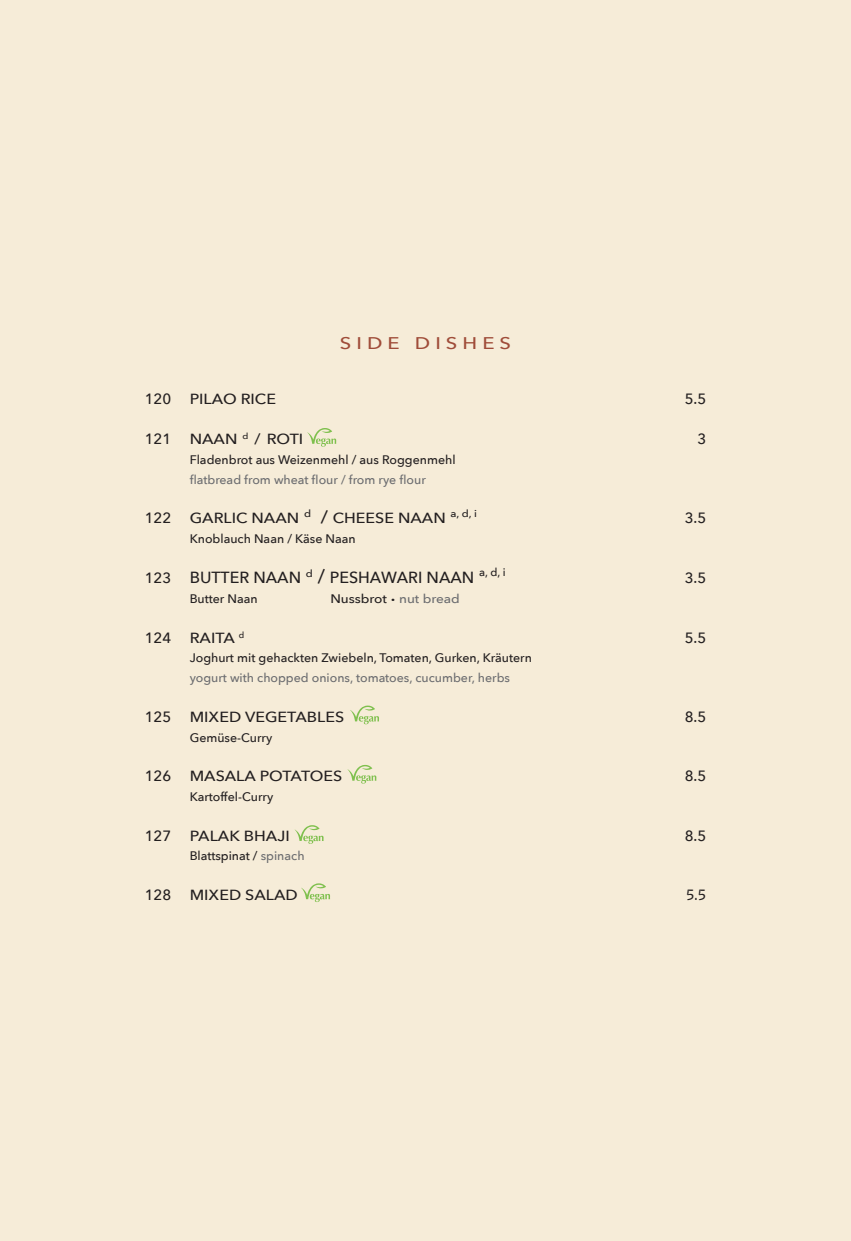
<style>
.page{position:relative;width:851px;height:1241px;background:#fff}
.page>*{position:absolute;margin:0;border:0;box-sizing:border-box;transform-origin:0 0}
.t1{font:500 16.88px "Avenir Next";color:#9f4c39;scale:1.2 1}
.t2{font:500 16.12px "Avenir Next";color:#231f20}
.t3{font:500 14.88px "Avenir Next";color:#231f20}
.t4{font:14.88px "Trench Sans";color:#231f20}
.t5{font:500 14.62px "Avenir Next";color:#231f20;scale:1.1 1}
.t6{font:500 12.38px/19.8px "Avenir Next";color:#231f20}
.t7{font:500 12.38px "Avenir Next";color:#6c6d70}
.t8{font:500 12.38px "Avenir Next";color:#231f20;scale:1.1 1}
.s1{font-size:14.88px}
.s2{font-size:17.38px}
.s3{font-size:19px}
.s4{font-size:16.88px}
.s5{color:#6c6d70}
</style>
<div class="page">
<div style="left:0;top:0;width:850px;height:1240px;background:#f6ecd8"></div>
<svg style="left:301px;top:883px;width:29px;height:18px"></svg>
<svg style="left:307px;top:428px;width:29px;height:18px"></svg>
<svg style="left:350px;top:705px;width:29px;height:19px"></svg>
<svg style="left:347px;top:764px;width:29px;height:19px"></svg>
<svg style="left:294px;top:825px;width:29px;height:18px"></svg>
<p class="t1" style="left:340px;top:328px;width:144px">S I D E D I S H E S</p>
<p class="t5" style="left:145px;top:387px;width:121px"><span class="s1">120</span> PILAO RICE</p>
<p class="t3" style="left:684px;top:386px;width:23px">5.5</p>
<p class="t5" style="left:145px;top:426px;width:146px"><span class="s1">121</span> NAAN <sup>d</sup> / ROTI</p>
<p class="t3" style="left:697px;top:426px;width:10px">3</p>
<p class="t6" style="left:190px;top:449px;width:267px">Fladenbrot aus Weizenmehl / aus Roggenmehl</p>
<p class="t7" style="left:190px;top:468px;width:238px">flatbread from wheat flour / from rye flour</p>
<p class="t5" style="left:145px;top:505px;width:304px"><span class="s1">122</span> GARLIC NAAN <sup>d</sup> <span class="s2">/</span> CHEESE NAAN <sup>a,</sup> <sup>d,</sup> <sup>i</sup></p>
<p class="t3" style="left:684px;top:505px;width:23px">3.5</p>
<p class="t6" style="left:190px;top:528px;width:167px">Knoblauch Naan / Käse Naan</p>
<p class="t2" style="left:145px;top:563px;width:362px"><span class="s1">123</span> BUTTER NAAN <sup>d</sup> <span class="s3">/</span> PESHAWARI NAAN <sup>a,</sup> <sup>d,</sup> <sup>i</sup></p>
<p class="t3" style="left:684px;top:564px;width:23px">3.5</p>
<p class="t6" style="left:190px;top:588px;width:69px">Butter Naan</p>
<p class="t8" style="left:330px;top:588px;width:119px">Nussbrot <span class="s4">·</span> <span class="s5">nut bread</span></p>
<p class="t5" style="left:145px;top:625px;width:92px"><span class="s1">124</span> RAITA <sup>d</sup></p>
<p class="t3" style="left:684px;top:624px;width:23px">5.5</p>
<p class="t6" style="left:190px;top:647px;width:344px">Joghurt mit gehackten Zwiebeln, Tomaten, Gurken, Kräutern <span class="s5">yogurt with chopped onions, tomatoes, cucumber, herbs</span></p>
<p class="t5" style="left:145px;top:704px;width:183px"><span class="s1">125</span> MIXED VEGETABLES</p>
<p class="t3" style="left:684px;top:703px;width:23px">8.5</p>
<p class="t6" style="left:190px;top:727px;width:84px">Gemüse-Curry</p>
<p class="t5" style="left:145px;top:763px;width:181px"><span class="s1">126</span> MASALA POTATOES</p>
<p class="t3" style="left:684px;top:763px;width:23px">8.5</p>
<p class="t6" style="left:190px;top:786px;width:85px">Kartoffel-Curry</p>
<p class="t5" style="left:145px;top:823px;width:133px"><span class="s1">127</span> PALAK BHAJI</p>
<p class="t3" style="left:684px;top:822px;width:23px">8.5</p>
<p class="t6" style="left:190px;top:845px;width:116px">Blattspinat / <span class="s5">spinach</span></p>
<p class="t5" style="left:145px;top:882px;width:141px"><span class="s1">128</span> MIXED SALAD</p>
<p class="t4" style="left:685px;top:886px;width:22px">5.5</p>
</div>
